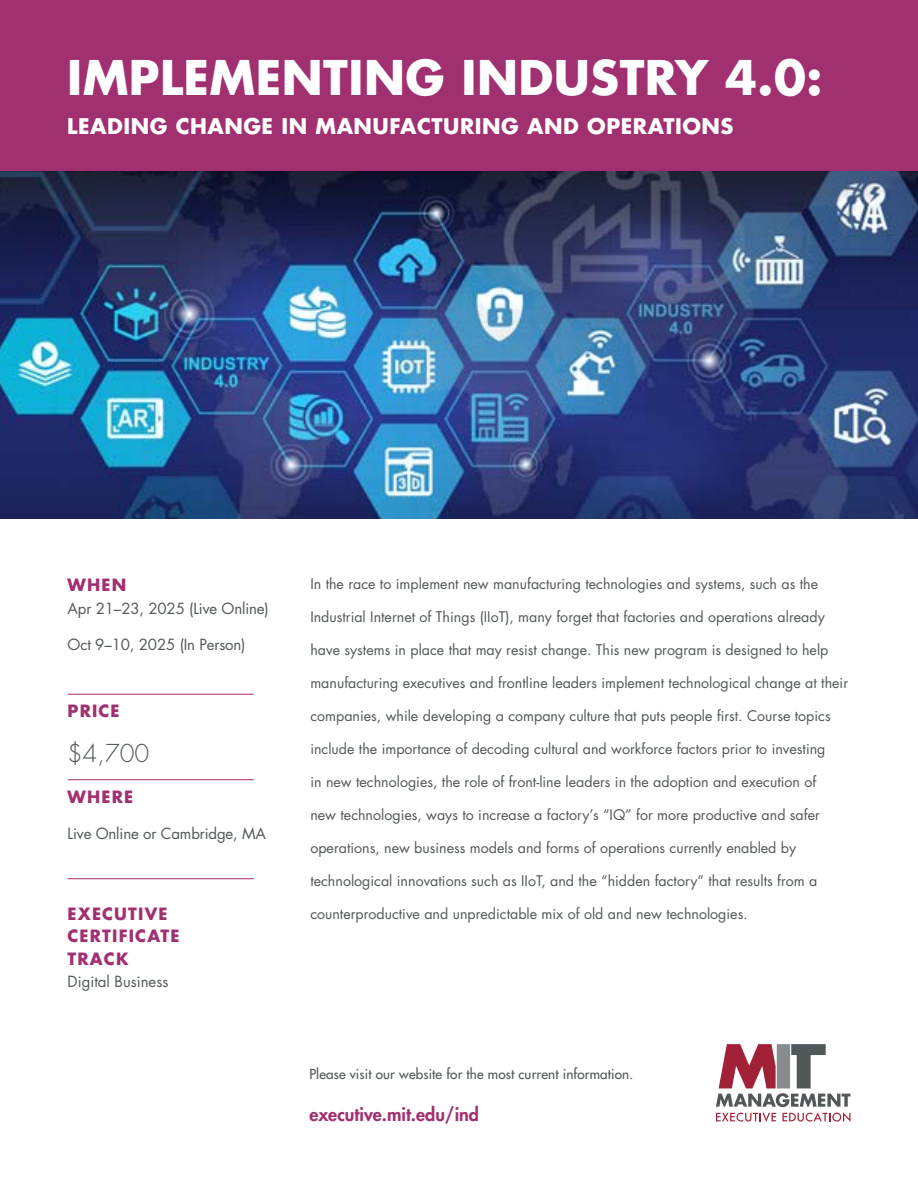
<style>
.page{position:relative;width:918px;height:1188px;background:#fff}
.page>*{position:absolute;margin:0;border:0;box-sizing:border-box;transform-origin:0 0}
.t1{font:700 48px "Futura Std";letter-spacing:.02em;color:#fff}
.t2{font:700 46.5px "Futura Std";letter-spacing:.01em;color:#fff}
.t3{font:300 24px "Futura Std";color:#52575a}
.t4{font:700 21px "Futura Std";letter-spacing:.025em;color:#fff}
.t5{font:800 18px "Futura Std";color:#a13070}
.t6{font:700 16.5px/22.5px "Futura Std";letter-spacing:.07em;color:#a13070}
.t7{font:15px "Futura Std";letter-spacing:-.01em;color:#52575a}
.t8{font:14.25px "Futura Std";color:#52575a}
.t9{font:500 13.5px "Futura Std";letter-spacing:.01em;color:#52575a}
</style>
<div class="page">
<svg style="left:716px;top:1044px;width:135px;height:78px"></svg>
<img style="left:0;top:171px;width:918px;height:347px">
<div style="left:0;top:0;width:918px;height:171px;background:#a13070"></div>
<hr style="left:68px;top:694px;width:186px;height:1px;background:#a13070">
<hr style="left:68px;top:779px;width:186px;height:1px;background:#a13070">
<hr style="left:68px;top:878px;width:186px;height:1px;background:#a13070">
<h2 class="t2" style="left:67px;top:46px;width:757px">IMPLEMENTING INDUSTRY 4.0:</h2>
<h3 class="t4" style="left:67px;top:112px;width:668px">LEADING CHANGE IN MANUFACTURING AND OPERATIONS</h3>
<h1 class="t1" style="left:340px;top:76px;width:426px">THE GOOD JOBS</h1>
<p class="t6" style="left:68px;top:573px;width:60px">WHEN</p>
<p class="t7" style="left:68px;top:599px;width:203px">Apr 21–23, 2025 (Live Online)</p>
<p class="t7" style="left:68px;top:635px;width:180px">Oct 9–10, 2025 (In Person)</p>
<p class="t6" style="left:68px;top:699px;width:54px">PRICE</p>
<h3 class="t3" style="left:68px;top:739px;width:83px">$4,700</h3>
<p class="t6" style="left:68px;top:785px;width:67px">WHERE</p>
<p class="t7" style="left:68px;top:824px;width:200px">Live Online or Cambridge, MA</p>
<p class="t6" style="left:68px;top:902px;width:113px">EXECUTIVE<br>CERTIFICATE<br>TRACK</p>
<p class="t7" style="left:68px;top:972px;width:102px">Digital Business</p>
<p class="t8" style="left:310px;top:575px;width:509px">In the race to implement new manufacturing technologies and systems, such as the</p>
<p class="t8" style="left:310px;top:608px;width:516px">Industrial Internet of Things (IIoT), many forget that factories and operations already</p>
<p class="t8" style="left:310px;top:641px;width:520px">have systems in place that may resist change. This new program is designed to help</p>
<p class="t8" style="left:310px;top:674px;width:539px">manufacturing executives and frontline leaders implement technological change at their</p>
<p class="t8" style="left:310px;top:707px;width:522px">companies, while developing a company culture that puts people first. Course topics</p>
<p class="t8" style="left:310px;top:740px;width:517px">include the importance of decoding cultural and workforce factors prior to investing</p>
<p class="t8" style="left:310px;top:773px;width:508px">in new technologies, the role of front-line leaders in the adoption and execution of</p>
<p class="t8" style="left:310px;top:806px;width:511px">new technologies, ways to increase a factory’s “IQ” for more productive and safer</p>
<p class="t8" style="left:310px;top:839px;width:487px">operations, new business models and forms of operations currently enabled by</p>
<p class="t8" style="left:310px;top:872px;width:509px">technological innovations such as IIoT, and the “hidden factory” that results from a</p>
<p class="t8" style="left:310px;top:905px;width:439px">counterproductive and unpredictable mix of old and new technologies.</p>
<p class="t9" style="left:309px;top:1066px;width:325px">Please visit our website for the most current information.</p>
<p class="t5" style="left:309px;top:1103px;width:171px">executive.mit.edu/ind</p>
</div>
